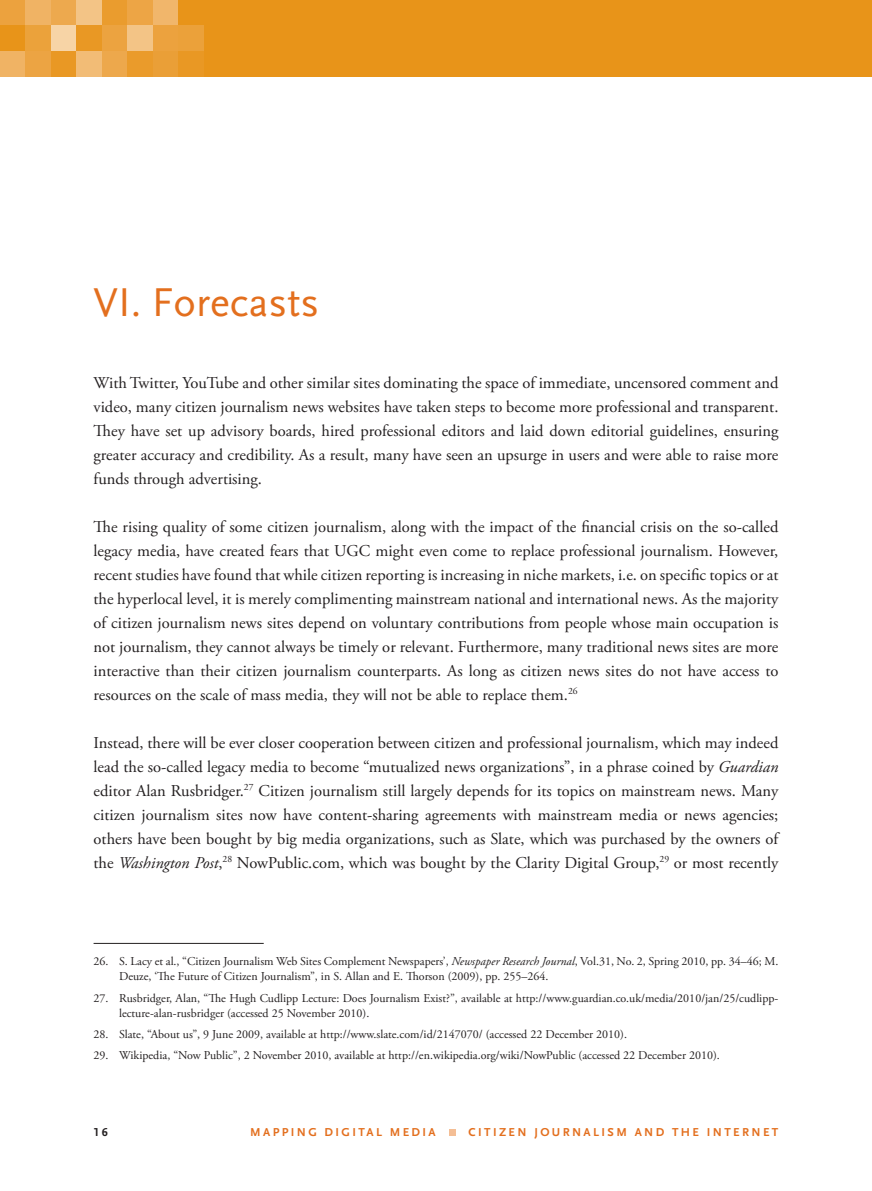
<style>
.page{position:relative;width:872px;height:1191px;background:#fff}
.page>*{position:absolute;margin:0;border:0;box-sizing:border-box;transform-origin:0 0}
.t1{font:42px "Scala Sans";color:#e36f1e}
.t2{font:16.5px/24px "Adobe Garamond Pro";color:#231f20;text-align:justify}
.t3{font:12px/15px "Adobe Garamond Pro";color:#231f20}
.t4{font:700 12px "Scala Sans LF";letter-spacing:.2em;color:#e36f1e}
.t5{font:700 12px "Scala Sans LF";color:#231f20}
.s1{font-style:italic}
</style>
<div class="page">
<div style="left:449px;top:1129px;width:6px;height:7px;background:#f4be95"></div>
<div style="left:0;top:0;width:872px;height:77px;background:#e89419"></div>
<div style="left:0;top:0;width:25px;height:25px;background:#eca23e"></div>
<div style="left:0;top:51px;width:25px;height:26px;background:#f0b364"></div>
<div style="left:25px;top:0;width:26px;height:25px;background:#f0b364"></div>
<div style="left:25px;top:25px;width:26px;height:26px;background:#eba23b"></div>
<div style="left:25px;top:51px;width:26px;height:26px;background:#eca443"></div>
<div style="left:51px;top:0;width:25px;height:25px;background:#eda94e"></div>
<div style="left:51px;top:25px;width:25px;height:26px;background:#f7d4a6"></div>
<div style="left:51px;top:51px;width:25px;height:26px;background:#e99824"></div>
<div style="left:76px;top:0;width:26px;height:25px;background:#f3c486"></div>
<div style="left:76px;top:25px;width:26px;height:26px;background:#e99824"></div>
<div style="left:76px;top:51px;width:26px;height:26px;background:#f2bc76"></div>
<div style="left:102px;top:0;width:25px;height:25px;background:#ea9c2e"></div>
<div style="left:102px;top:25px;width:25px;height:26px;background:#eca340"></div>
<div style="left:102px;top:51px;width:25px;height:26px;background:#eda84c"></div>
<div style="left:127px;top:0;width:26px;height:25px;background:#eda545"></div>
<div style="left:127px;top:25px;width:26px;height:26px;background:#f3c486"></div>
<div style="left:127px;top:51px;width:26px;height:26px;background:#ea9b2b"></div>
<div style="left:153px;top:0;width:25px;height:25px;background:#f1b66b"></div>
<div style="left:153px;top:25px;width:25px;height:26px;background:#eca23e"></div>
<div style="left:153px;top:51px;width:25px;height:26px;background:#ea9f37"></div>
<div style="left:178px;top:25px;width:26px;height:26px;background:#eba13a"></div>
<div style="left:178px;top:51px;width:26px;height:26px;background:#e99824"></div>
<hr style="left:94px;top:943px;width:170px;height:1px;background:#231f20">
<h1 class="t1" style="left:94px;top:280px;width:227px">VI. Forecasts</h1>
<p class="t2" style="left:94px;top:372px;width:686px">With Twitter, YouTube and other similar sites dominating the space of immediate, uncensored comment and video, many citizen journalism news websites have taken steps to become more professional and transparent.<br>They have set up advisory boards, hired professional editors and laid down editorial guidelines, ensuring greater accuracy and credibility. As a result, many have seen an upsurge in users and were able to raise more funds through advertising.</p>
<p class="t2" style="left:94px;top:516px;width:686px">The rising quality of some citizen journalism, along with the impact of the financial crisis on the so-called legacy media, have created fears that UGC might even come to replace professional journalism. However, recent studies have found that while citizen reporting is increasing in niche markets, i.e. on specific topics or at the hyperlocal level, it is merely complimenting mainstream national and international news. As the majority of citizen journalism news sites depend on voluntary contributions from people whose main occupation is not journalism, they cannot always be timely or relevant. Furthermore, many traditional news sites are more interactive than their citizen journalism counterparts. As long as citizen news sites do not have access to resources on the scale of mass media, they will not be able to replace them.<sup>26</sup></p>
<p class="t2" style="left:94px;top:732px;width:686px">Instead, there will be ever closer cooperation between citizen and professional journalism, which may indeed lead the so-called legacy media to become “mutualized news organizations”, in a phrase coined by <span class="s1">Guardian </span>editor Alan Rusbridger.<sup>27</sup> Citizen journalism still largely depends for its topics on mainstream news. Many citizen journalism sites now have content-sharing agreements with mainstream media or news agencies; others have been bought by big media organizations, such as Slate, which was purchased by the owners of the <span class="s1">Washington Post</span>,<sup>28</sup> NowPublic.com, which was bought by the Clarity Digital Group,<sup>29</sup> or most recently</p>
<p class="t3" style="left:119px;top:955px;width:661px;text-indent:-26px">26. S. Lacy et al., “Citizen Journalism Web Sites Complement Newspapers’, <span class="s1">Newspaper Research Journal</span>, Vol.31, No. 2, Spring 2010, pp. 34–46; M.<br>Deuze, ‘The Future of Citizen Journalism”, in S. Allan and E. Thorson (2009), pp. 255–264.</p>
<p class="t3" style="left:119px;top:991px;width:661px;text-indent:-26px">27. Rusbridger, Alan, “The Hugh Cudlipp Lecture: Does Journalism Exist?”, available at http://www.guardian.co.uk/media/2010/jan/25/cudlipp&shy;lecture-alan-rusbridger (accessed 25 November 2010).</p>
<p class="t3" style="left:94px;top:1027px;width:535px">28. Slate, “About us”, 9 June 2009, available at http://www.slate.com/id/2147070/ (accessed 22 December 2010).</p>
<p class="t3" style="left:94px;top:1049px;width:628px">29. Wikipedia, “Now Public”, 2 November 2010, available at http://en.wikipedia.org/wiki/NowPublic (accessed 22 December 2010).</p>
<p class="t5" style="left:94px;top:1127px;width:16px">16</p>
<p class="t4" style="left:250px;top:1127px;width:187px">MAPPING DIGITAL MEDIA</p>
<p class="t4" style="left:468px;top:1127px;width:311px">CITIZEN JOURNALISM AND THE INTERNET</p>
</div>
